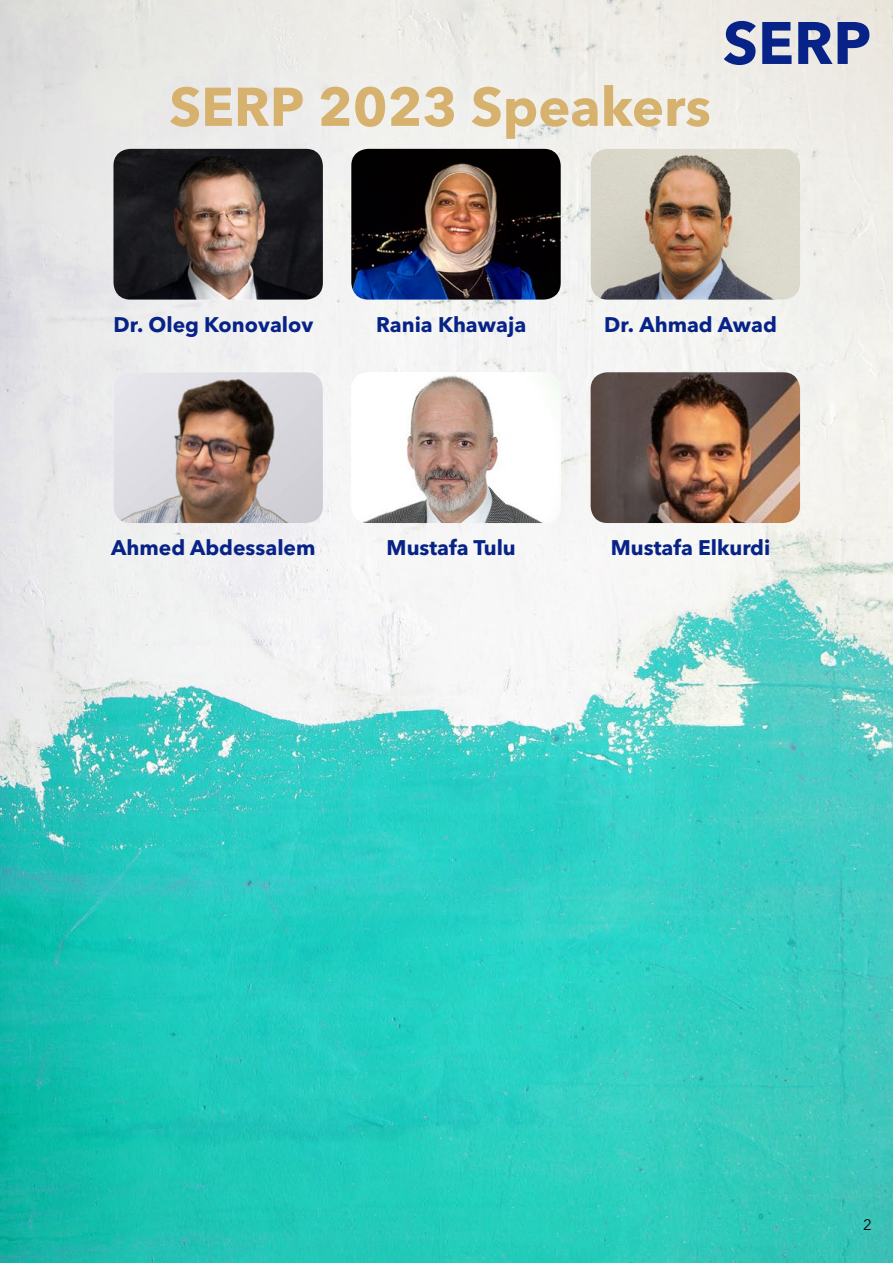
<style>
.page{position:relative;width:893px;height:1263px;background:#fff}
.page>*{position:absolute;margin:0;border:0;box-sizing:border-box;transform-origin:0 0}
.t1{font:700 59.25px "Avenir Next LT Pro";color:#072387}
.t2{font:700 54px "Avenir Next LT Pro";color:#d7b26e}
.t3{font:700 21px "Avenir Next LT Pro";color:#072387}
.t4{font:15px "Avenir Next LT Pro";color:#000}
</style>
<div class="page">
<img style="left:0;top:0;width:893px;height:1263px">
<img style="left:113px;top:149px;width:210px;height:151px">
<img style="left:351px;top:149px;width:210px;height:151px">
<img style="left:113px;top:372px;width:210px;height:151px">
<img style="left:591px;top:149px;width:209px;height:151px">
<img style="left:591px;top:372px;width:209px;height:151px">
<img style="left:351px;top:372px;width:210px;height:151px">
<h2 class="t2" style="left:169px;top:74px;width:543px">SERP 2023 Speakers</h2>
<h1 class="t1" style="left:723px;top:7px;width:150px">SERP</h1>
<h1 class="t1" style="left:794px;top:7px;width:41px">R</h1>
<p class="t3" style="left:113px;top:312px;width:201px">Dr. Oleg Konovalov</p>
<p class="t3" style="left:376px;top:312px;width:151px">Rania Khawaja</p>
<p class="t3" style="left:604px;top:312px;width:174px">Dr. Ahmad Awad</p>
<p class="t3" style="left:111px;top:535px;width:206px">Ahmed Abdessalem</p>
<p class="t3" style="left:387px;top:535px;width:131px">Mustafa Tulu</p>
<p class="t3" style="left:611px;top:535px;width:161px">Mustafa Elkurdi</p>
<p class="t4" style="left:863px;top:1215px;width:10px">2</p>
</div>
